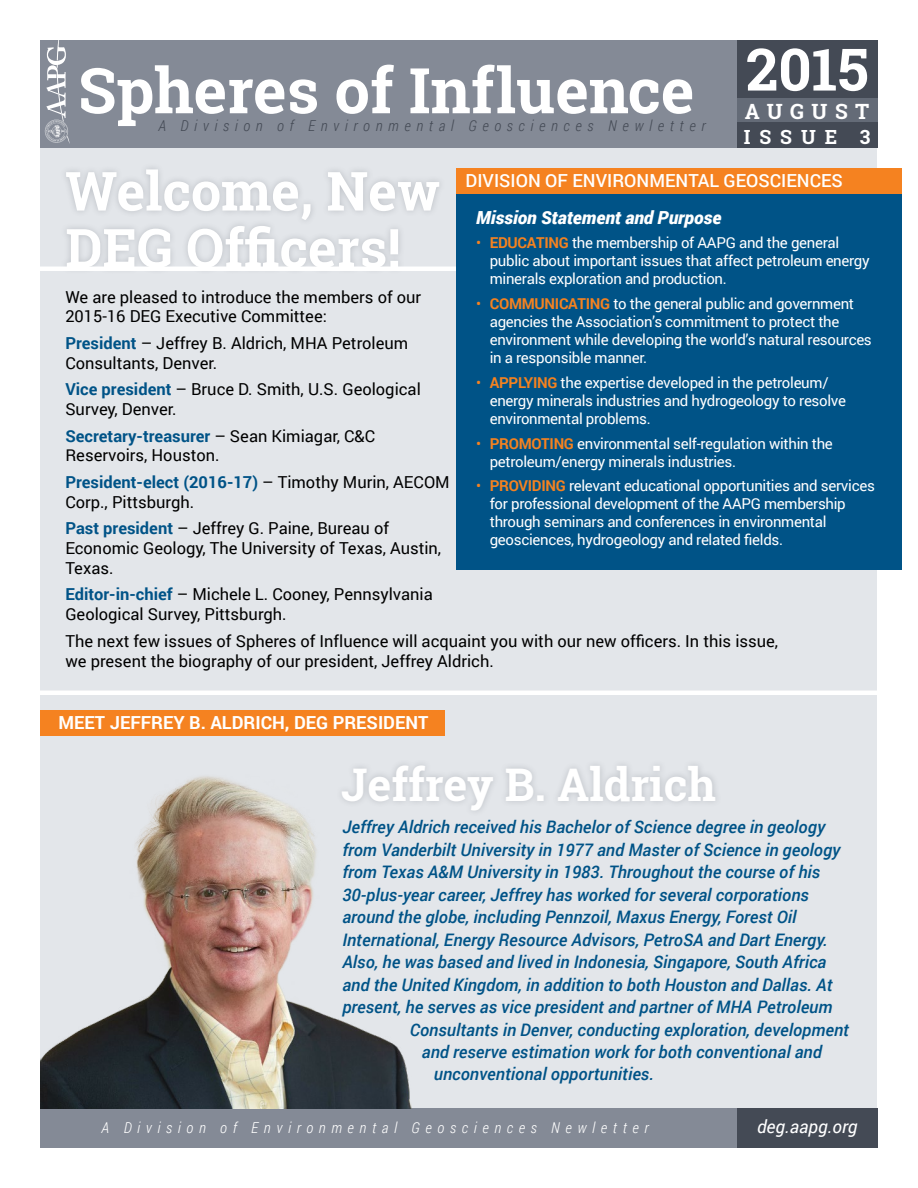
<style>
.page{position:relative;width:918px;height:1188px;background:#fff}
.page>*{position:absolute;margin:0;border:0;box-sizing:border-box;transform-origin:0 0}
.t1{font:700 63px "Roboto Slab";color:#fff}
.t2{font:700 54px/57px "Roboto Slab";color:#fff}
.t3{font:700 45px "Roboto Slab";color:#fff}
.t4{font:700 21px "Roboto Slab";letter-spacing:.36em;color:#fff}
.t5{font:700 19.5px "Roboto Slab";letter-spacing:.46em;color:#fff}
.t6{font:500 18px "Roboto";color:#fff}
.t7{font:700 18px "Roboto";color:#fff}
.t8{font:italic 900 18px "Roboto";color:#fff}
.t9{font:italic 18px "Roboto";color:#fff}
.t10{font:italic 500 17.25px "Roboto";color:#005387}
.t11{font:16.5px/19.8px "Roboto";color:#000}
.t12{font:15px/18px "Roboto";letter-spacing:-.02em;color:#fff}
.t13{font:italic 300 15px "Roboto Condensed";letter-spacing:.375em;color:#444a55}
.t14{font:italic 300 15px "Roboto Condensed";letter-spacing:.375em;color:#fff}
.s1{font-weight:700;color:#005387}
.s2{color:#f58220}
.s3{font-weight:700;color:#f58220}
</style>
<div class="page">
<div style="left:40px;top:40px;width:838px;height:1108px;background:#e3e6ea"></div>
<div style="left:40px;top:40px;width:838px;height:108px;background:#848a96"></div>
<div style="left:737px;top:40px;width:141px;height:108px;background:#444a55"></div>
<div style="left:737px;top:99px;width:141px;height:23px;background:#646b77"></div>
<div style="left:40px;top:710px;width:405px;height:25px;background:#f58220"></div>
<div style="left:336px;top:758px;width:386px;height:59px;background:#444a55;opacity:.25"></div>
<div style="left:59px;top:163px;width:387px;height:112px;background:#444a55;opacity:.25"></div>
<hr style="left:0;top:691px;width:918px;height:4px;background:#fff">
<hr style="left:0;top:267px;width:918px;height:4px;background:#fff">
<div style="left:40px;top:1108px;width:838px;height:40px;background:#848a96"></div>
<div style="left:737px;top:1108px;width:141px;height:40px;background:#444a55"></div>
<svg style="left:45px;top:40px;width:25px;height:104px"></svg>
<div style="left:457px;top:168px;width:445px;height:402px;background:#005387"></div>
<div style="left:457px;top:168px;width:445px;height:26px;background:#f58220"></div>
<img style="left:41px;top:760px;width:370px;height:348px">
<h1 class="t1" style="left:78px;top:47px;width:792px">Spheres of Influence <sup>2015</sup></h1>
<h3 class="t4" style="left:745px;top:97px;width:126px">AUGUST</h3>
<h3 class="t5" style="left:744px;top:124px;width:128px">ISSUE 3</h3>
<p class="t13" style="left:158px;top:116px;width:549px">A Division of Environmental Geosciences Newletter</p>
<h2 class="t2" style="left:65px;top:162px;width:376px">Welcome, New<br>DEG Officers!</h2>
<p class="t11" style="left:65px;top:286px;width:357px">We are pleased to introduce the members of our<br>2015-16 DEG Executive Committee:</p>
<p class="t11" style="left:65px;top:333px;width:344px"><span class="s1">President</span> – Jeffrey B. Aldrich, MHA Petroleum<br>Consultants, Denver.</p>
<p class="t11" style="left:65px;top:379px;width:357px"><span class="s1">Vice president</span> – Bruce D. Smith, U.S. Geological<br>Survey, Denver.</p>
<p class="t11" style="left:65px;top:425px;width:311px"><span class="s1">Secretary-treasurer</span> – Sean Kimiagar, C&amp;C<br>Reservoirs, Houston.</p>
<p class="t11" style="left:65px;top:472px;width:386px"><span class="s1">President-elect (2016-17)</span> – Timothy Murin, AECOM<br>Corp., Pittsburgh.</p>
<p class="t11" style="left:65px;top:518px;width:377px"><span class="s1">Past president</span> – Jeffrey G. Paine, Bureau of<br>Economic Geology, The University of Texas, Austin,<br>Texas.</p>
<p class="t11" style="left:65px;top:584px;width:369px"><span class="s1">Editor-in-chief</span> – Michele L. Cooney, Pennsylvania<br>Geological Survey, Pittsburgh.</p>
<p class="t11" style="left:65px;top:630px;width:714px">The next few issues of Spheres of Influence will acquaint you with our new officers. In this issue, we present the biography of our president, Jeffrey Aldrich.</p>
<p class="t6" style="left:466px;top:168px;width:379px">DIVISION OF ENVIRONMENTAL GEOSCIENCES</p>
<p class="t8" style="left:476px;top:204px;width:247px">Mission Statement and Purpose</p>
<p class="t12" style="left:490px;top:233px;width:381px;text-indent:-14px"><span class="s2">•</span> <span class="s3">EDUCATING</span> the membership of AAPG and the general public about important issues that affect petroleum energy minerals exploration and production.</p>
<p class="t12" style="left:490px;top:294px;width:384px;text-indent:-14px"><span class="s2">•</span> <span class="s3">COMMUNICATING</span> to the general public and government agencies the Association’s commitment to protect the environment while developing the world’s natural resources in a responsible manner.</p>
<p class="t12" style="left:490px;top:373px;width:358px;text-indent:-14px"><span class="s2">•</span> <span class="s3">APPLYING</span> the expertise developed in the petroleum/ energy minerals industries and hydrogeology to resolve environmental problems.</p>
<p class="t12" style="left:490px;top:434px;width:345px;text-indent:-14px"><span class="s2">•</span> <span class="s3">PROMOTING</span> environmental self-regulation within the petroleum/energy minerals industries.</p>
<p class="t12" style="left:490px;top:476px;width:387px;text-indent:-14px"><span class="s2">•</span> <span class="s3">PROVIDING</span> relevant educational opportunities and services for professional development of the AAPG membership through seminars and conferences in environmental geosciences, hydrogeology and related fields.</p>
<p class="t7" style="left:58px;top:710px;width:372px">MEET JEFFREY B. ALDRICH, DEG PRESIDENT</p>
<h3 class="t3" style="left:341px;top:753px;width:376px">Jeffrey B. Aldrich</h3>
<p class="t10" style="left:342px;top:815px;width:484px">Jeffrey Aldrich received his Bachelor of Science degree in geology</p>
<p class="t10" style="left:342px;top:837px;width:500px">from Vanderbilt University in 1977 and Master of Science in geology</p>
<p class="t10" style="left:342px;top:860px;width:479px">from Texas A&amp;M University in 1983. Throughout the course of his</p>
<p class="t10" style="left:342px;top:882px;width:468px">30-plus-year career, Jeffrey has worked for several corporations</p>
<p class="t10" style="left:342px;top:905px;width:456px">around the globe, including Pennzoil, Maxus Energy, Forest Oil</p>
<p class="t10" style="left:342px;top:927px;width:487px">International, Energy Resource Advisors, PetroSA and Dart Energy.</p>
<p class="t10" style="left:342px;top:950px;width:486px">Also, he was based and lived in Indonesia, Singapore, South Africa</p>
<p class="t10" style="left:342px;top:972px;width:492px">and the United Kingdom, in addition to both Houston and Dallas. At</p>
<p class="t10" style="left:342px;top:995px;width:492px">present, he serves as vice president and partner of MHA Petroleum</p>
<p class="t10" style="left:410px;top:1017px;width:441px">Consultants in Denver, conducting exploration, development</p>
<p class="t10" style="left:422px;top:1040px;width:402px">and reserve estimation work for both conventional and</p>
<p class="t10" style="left:434px;top:1062px;width:222px">unconventional opportunities.</p>
<p class="t9" style="left:757px;top:1114px;width:102px">deg.aapg.org</p>
<p class="t14" style="left:102px;top:1117px;width:549px">A Division of Environmental Geosciences Newletter</p>
</div>
